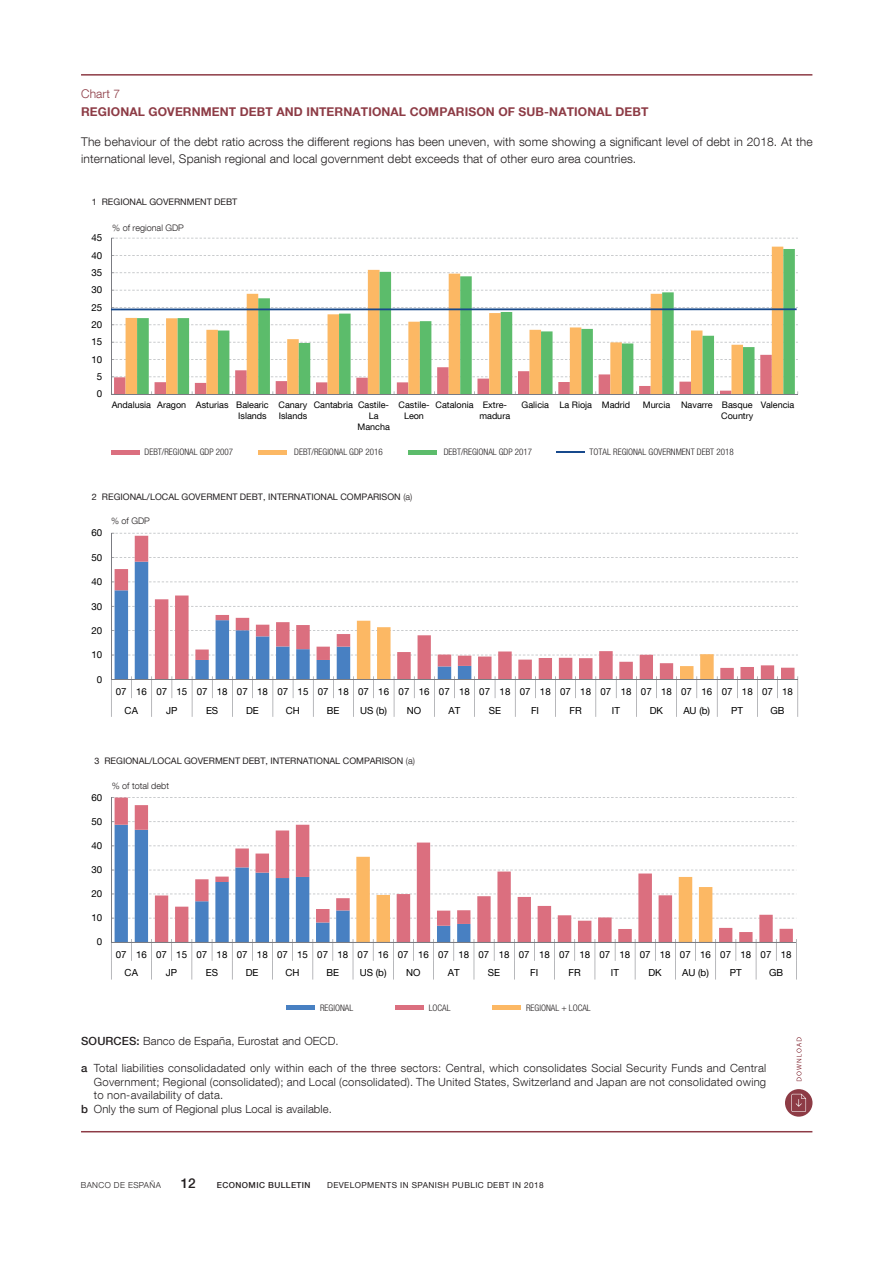
<style>
.page{position:relative;width:893px;height:1263px;background:#fff}
.page>*{position:absolute;margin:0;border:0;box-sizing:border-box;transform-origin:0 0}
.t1{font:500 13.5px "Bd E Neue Helvetica";color:#231f20}
.t2{font:300 12px/16.5px "Bd E Neue Helvetica";letter-spacing:.01em;color:#231f20}
.t3{font:700 12px "Bd E Neue Helvetica";letter-spacing:.01em;color:#8d3b45}
.t4{font:300 12px "Bd E Neue Helvetica";letter-spacing:.01em;color:#8d3b45}
.t5{font:300 11.25px "Bd E Neue Helvetica";letter-spacing:.02em;color:#231f20}
.t6{font:9.75px/18.8px "Bd E Neue Helvetica";color:#010000}
.t7{font:9px/10.8px "Bd E Neue Helvetica";color:#010000;text-align:right}
.t8{font:9px "Bd E Neue Helvetica";color:#231f20}
.t9{font:300 condensed 9px "Bd E Neue Helvetica";color:#231f20}
.t10{font:300 9px "Bd E Neue Helvetica";color:#231f20}
.t11{font:8.25px "Bd E Neue Helvetica";letter-spacing:.05em;color:#231f20}
.t12{font:500 8.25px "Bd E Neue Helvetica";letter-spacing:.05em;color:#231f20}
.t13{font:300 8.25px "Bd E Neue Helvetica";letter-spacing:.05em;color:#231f20}
.s1{font-weight:300}
.s2{font-weight:500}
</style>
<div class="page">
<hr style="left:81px;top:74px;width:731px;height:2px;background:#8d3b45">
<hr style="left:81px;top:1131px;width:731px;height:1px;background:#8d3b45">
<svg style="left:796px;top:1037px;width:5px;height:44px"></svg>
<div style="left:785px;top:1089px;width:27px;height:28px;background:#8d3b45;border-radius:50%"></div>
<svg style="left:791px;top:1094px;width:15px;height:18px"></svg>
<svg style="left:112px;top:238px;width:686px;height:139px"></svg>
<svg style="left:126px;top:247px;width:657px;height:108px"></svg>
<svg style="left:137px;top:249px;width:658px;height:145px"></svg>
<hr style="left:111px;top:238px;width:1px;height:156px;background:#7b7c82">
<hr style="left:111px;top:394px;width:687px;height:1px;background:#7b7c82">
<svg style="left:112px;top:355px;width:660px;height:39px"></svg>
<hr style="left:111px;top:450px;width:28px;height:4px;background:#db6f7f">
<hr style="left:258px;top:450px;width:29px;height:4px;background:#fcb864">
<hr style="left:408px;top:450px;width:28px;height:4px;background:#5cbc6b">
<hr style="left:556px;top:451px;width:28px;height:2px;background:#17498c">
<hr style="left:111px;top:308px;width:686px;height:2px;background:#17498c">
<svg style="left:114px;top:533px;width:684px;height:122px"></svg>
<svg style="left:115px;top:536px;width:679px;height:143px"></svg>
<hr style="left:111px;top:533px;width:1px;height:146px;background:#7b7c82">
<hr style="left:111px;top:679px;width:687px;height:1px;background:#7b7c82">
<svg style="left:797px;top:676px;width:1px;height:41px"></svg>
<svg style="left:111px;top:557px;width:677px;height:160px"></svg>
<svg style="left:115px;top:797px;width:678px;height:145px"></svg>
<hr style="left:111px;top:798px;width:1px;height:144px;background:#7b7c82">
<hr style="left:111px;top:942px;width:685px;height:1px;background:#7b7c82">
<svg style="left:796px;top:939px;width:1px;height:40px"></svg>
<svg style="left:111px;top:821px;width:675px;height:158px"></svg>
<div style="left:286px;top:1005px;width:29px;height:5px;background:#4880c2"></div>
<div style="left:395px;top:1005px;width:29px;height:5px;background:#db6f7f"></div>
<div style="left:492px;top:1005px;width:29px;height:5px;background:#fcb864"></div>
<p class="t4" style="left:81px;top:87px;width:41px">Chart 7</p>
<p class="t3" style="left:81px;top:104px;width:569px">REGIONAL GOVERNMENT DEBT AND INTERNATIONAL COMPARISON OF SUB-NATIONAL DEBT</p>
<p class="t2" style="left:81px;top:134px;width:733px">The behaviour of the debt ratio across the different regions has been uneven, with some showing a significant level of debt in 2018. At the international level, Spanish regional and local government debt exceeds that of other euro area countries.</p>
<p class="t8" style="left:92px;top:196px;width:147px">1 REGIONAL GOVERNMENT DEBT</p>
<p class="t6" style="left:92px;top:228px;width:12px">45</p>
<p class="t6" style="left:92px;top:246px;width:12px">40</p>
<p class="t6" style="left:92px;top:263px;width:12px">35</p>
<p class="t6" style="left:92px;top:280px;width:12px">30</p>
<p class="t6" style="left:92px;top:298px;width:12px">25</p>
<p class="t6" style="left:92px;top:315px;width:12px">20</p>
<p class="t6" style="left:92px;top:332px;width:12px">15</p>
<p class="t6" style="left:92px;top:350px;width:12px">10</p>
<p class="t6" style="left:97px;top:367px;width:7px">5</p>
<p class="t6" style="left:97px;top:384px;width:7px">0</p>
<p class="t10" style="left:112px;top:222px;width:73px">% of regional GDP</p>
<p class="t7" style="left:112px;top:400px;width:159px">Andalusia Aragon Asturias Balearic<br>Islands</p>
<p class="t7" style="left:279px;top:400px;width:30px;text-align:left">Canary<br>Islands</p>
<p class="t7" style="left:314px;top:400px;width:77px">Cantabria Castile-</p>
<p class="t7" style="left:369px;top:410px;width:11px">La</p>
<p class="t7" style="left:358px;top:421px;width:34px">Mancha</p>
<p class="t7" style="left:399px;top:400px;width:33px;text-align:center">Castile-<br>Leon</p>
<p class="t7" style="left:479px;top:400px;width:32px;text-align:left;text-indent:-44px">Catalonia Extre&shy;madura</p>
<p class="t7" style="left:522px;top:400px;width:110px">Galicia La Rioja Madrid</p>
<p class="t7" style="left:643px;top:400px;width:112px">Murcia Navarre Basque<br>Country</p>
<p class="t7" style="left:761px;top:400px;width:35px">Valencia</p>
<p class="t9" style="left:145px;top:447px;width:90px">DEBT/REGIONAL GDP 2007</p>
<p class="t9" style="left:294px;top:447px;width:90px">DEBT/REGIONAL GDP 2016</p>
<p class="t9" style="left:444px;top:447px;width:90px">DEBT/REGIONAL GDP 2017</p>
<p class="t9" style="left:590px;top:447px;width:146px">TOTAL REGIONAL GOVERNMENT DEBT 2018</p>
<p class="t8" style="left:92px;top:491px;width:322px">2 REGIONAL/LOCAL GOVERMENT DEBT, INTERNATIONAL COMPARISON <span class="s1">(a)</span></p>
<p class="t6" style="left:92px;top:523px;width:12px">60</p>
<p class="t6" style="left:92px;top:548px;width:12px">50</p>
<p class="t6" style="left:92px;top:572px;width:12px">40</p>
<p class="t6" style="left:92px;top:596px;width:12px">30</p>
<p class="t6" style="left:92px;top:621px;width:12px">20</p>
<p class="t6" style="left:92px;top:645px;width:12px">10</p>
<p class="t6" style="left:97px;top:669px;width:7px">0</p>
<p class="t10" style="left:111px;top:515px;width:40px">% of GDP</p>
<p class="t6" style="left:125px;top:682px;width:670px;text-indent:-9px">07 16 07 15 07 18 07 18 07 15 07 18 07 16 07 16 07 18 07 18 07 18 07 18 07 18 07 18 07 16 07 18 07 18<br>CA</p>
<p class="t6" style="left:166px;top:700px;width:13px">JP</p>
<p class="t6" style="left:206px;top:700px;width:14px">ES</p>
<p class="t6" style="left:246px;top:700px;width:14px">DE</p>
<p class="t6" style="left:286px;top:700px;width:16px">CH</p>
<p class="t6" style="left:327px;top:700px;width:14px">BE</p>
<p class="t6" style="left:360px;top:700px;width:28px">US (b)</p>
<p class="t6" style="left:407px;top:700px;width:16px">NO</p>
<p class="t6" style="left:448px;top:700px;width:13px">AT</p>
<p class="t6" style="left:489px;top:700px;width:14px">SE</p>
<p class="t6" style="left:531px;top:700px;width:10px">FI</p>
<p class="t6" style="left:569px;top:700px;width:14px">FR</p>
<p class="t6" style="left:612px;top:700px;width:10px">IT</p>
<p class="t6" style="left:650px;top:700px;width:15px">DK</p>
<p class="t6" style="left:683px;top:700px;width:28px">AU (b)</p>
<p class="t6" style="left:731px;top:700px;width:13px">PT</p>
<p class="t6" style="left:770px;top:700px;width:16px">GB</p>
<p class="t8" style="left:94px;top:755px;width:322px">3 REGIONAL/LOCAL GOVERMENT DEBT, INTERNATIONAL COMPARISON <span class="s1">(a)</span></p>
<p class="t6" style="left:92px;top:788px;width:12px">60</p>
<p class="t6" style="left:92px;top:812px;width:12px">50</p>
<p class="t6" style="left:92px;top:836px;width:12px">40</p>
<p class="t6" style="left:92px;top:860px;width:12px">30</p>
<p class="t6" style="left:92px;top:884px;width:12px">20</p>
<p class="t6" style="left:92px;top:908px;width:12px">10</p>
<p class="t6" style="left:97px;top:932px;width:7px">0</p>
<p class="t10" style="left:112px;top:780px;width:59px">% of total debt</p>
<p class="t6" style="left:125px;top:944px;width:668px;text-indent:-9px">07 16 07 15 07 18 07 18 07 15 07 18 07 16 07 16 07 18 07 18 07 18 07 18 07 18 07 18 07 16 07 18 07 18<br>CA</p>
<p class="t6" style="left:166px;top:963px;width:13px">JP</p>
<p class="t6" style="left:206px;top:963px;width:14px">ES</p>
<p class="t6" style="left:246px;top:963px;width:14px">DE</p>
<p class="t6" style="left:285px;top:963px;width:16px">CH</p>
<p class="t6" style="left:326px;top:963px;width:14px">BE</p>
<p class="t6" style="left:360px;top:963px;width:28px">US (b)</p>
<p class="t6" style="left:406px;top:963px;width:16px">NO</p>
<p class="t6" style="left:448px;top:963px;width:13px">AT</p>
<p class="t6" style="left:488px;top:963px;width:14px">SE</p>
<p class="t6" style="left:530px;top:963px;width:10px">FI</p>
<p class="t6" style="left:568px;top:963px;width:14px">FR</p>
<p class="t6" style="left:611px;top:963px;width:10px">IT</p>
<p class="t6" style="left:648px;top:963px;width:15px">DK</p>
<p class="t6" style="left:682px;top:963px;width:28px">AU (b)</p>
<p class="t6" style="left:730px;top:963px;width:13px">PT</p>
<p class="t6" style="left:769px;top:963px;width:16px">GB</p>
<p class="t9" style="left:320px;top:1002px;width:35px">REGIONAL</p>
<p class="t9" style="left:429px;top:1002px;width:23px">LOCAL</p>
<p class="t9" style="left:526px;top:1002px;width:66px">REGIONAL + LOCAL</p>
<p class="t5" style="left:81px;top:1034px;width:259px"><span class="s2">SOURCES:</span> Banco de España, Eurostat and OECD.</p>
<p class="t5" style="left:81px;top:1061px;width:686px"><span class="s2">a</span> Total liabilities consolidadated only within each of the three sectors: Central, which consolidates Social Security Funds and Central</p>
<p class="t5" style="left:94px;top:1075px;width:674px">Government; Regional (consolidated); and Local (consolidated). The United States, Switzerland and Japan are not consolidated owing</p>
<p class="t5" style="left:94px;top:1088px;width:131px">to non-availability of data.</p>
<p class="t5" style="left:81px;top:1102px;width:252px"><span class="s2">b</span> Only the sum of Regional plus Local is available.</p>
<p class="t13" style="left:81px;top:1180px;width:82px">BANCO DE ESPAÑA</p>
<p class="t1" style="left:181px;top:1175px;width:16px">12</p>
<p class="t12" style="left:217px;top:1180px;width:95px">ECONOMIC BULLETIN</p>
<p class="t11" style="left:327px;top:1180px;width:218px">DEVELOPMENTS IN SPANISH PUBLIC DEBT IN 2018</p>
</div>
